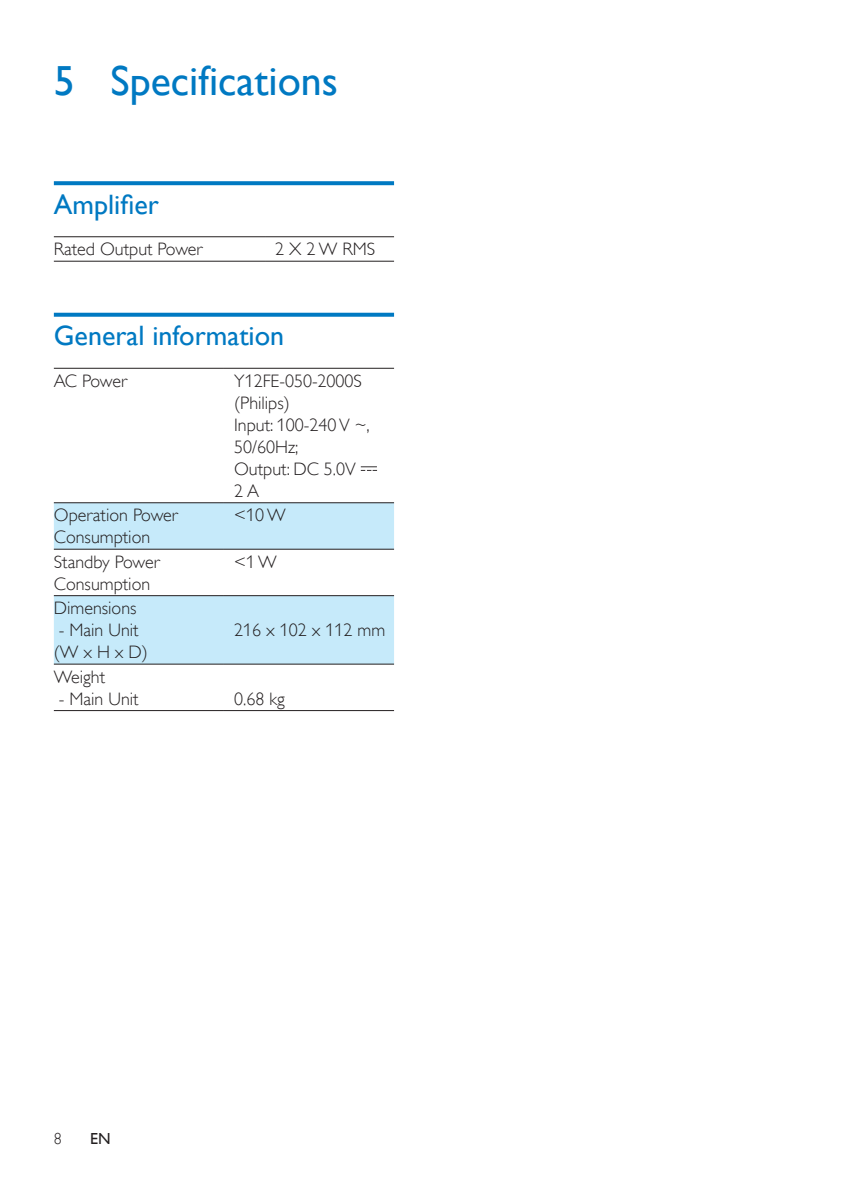
<style>
.page{position:relative;width:842px;height:1191px;background:#fff}
.page>*{position:absolute;margin:0;border:0;box-sizing:border-box;transform-origin:0 0}
.t1{font:42px "Gill Sans Alt One WGL";color:#0079c2}
.t2{font:28px "Gill Sans Alt One WGL";color:#0079c2}
.t3{font:18px/22px "Gill Sans Alt One WGL Light";color:#231f20}
.t4{font:16px "Gill Sans Alt One WGL";color:#231f20}
.t5{font:16px "Gill Sans Alt One WGL Light";color:#231f20}
</style>
<div class="page">
<svg style="left:54px;top:181px;width:340px;height:4px"></svg>
<svg style="left:54px;top:313px;width:340px;height:4px"></svg>
<hr style="left:54px;top:236px;width:211px;height:1px;background:#231f20">
<hr style="left:265px;top:236px;width:129px;height:1px;background:#231f20">
<hr style="left:54px;top:261px;width:211px;height:1px;background:#231f20">
<hr style="left:265px;top:261px;width:129px;height:1px;background:#231f20">
<svg style="left:54px;top:503px;width:340px;height:160px;fill:#c6eafa"></svg>
<hr style="left:54px;top:368px;width:170px;height:1px;background:#231f20">
<hr style="left:224px;top:368px;width:170px;height:1px;background:#231f20">
<hr style="left:54px;top:502px;width:170px;height:1px;background:#231f20">
<hr style="left:224px;top:502px;width:170px;height:1px;background:#231f20">
<hr style="left:54px;top:549px;width:170px;height:1px;background:#231f20">
<hr style="left:224px;top:549px;width:170px;height:1px;background:#231f20">
<hr style="left:54px;top:595px;width:170px;height:1px;background:#231f20">
<hr style="left:224px;top:595px;width:170px;height:1px;background:#231f20">
<hr style="left:54px;top:663px;width:170px;height:1px;background:#231f20">
<hr style="left:224px;top:663px;width:170px;height:1px;background:#231f20">
<hr style="left:54px;top:710px;width:170px;height:1px;background:#231f20">
<hr style="left:224px;top:710px;width:170px;height:1px;background:#231f20">
<svg style="left:361px;top:466px;width:16px;height:5px"></svg>
<h1 class="t1" style="left:54px;top:52px;width:286px">5 Specifications</h1>
<h2 class="t2" style="left:54px;top:185px;width:107px">Amplifier</h2>
<p class="t3" style="left:54px;top:238px;width:150px">Rated Output Power</p>
<p class="t3" style="left:275px;top:238px;width:101px">2 X 2 W RMS</p>
<h2 class="t2" style="left:54px;top:316px;width:232px">General information</h2>
<p class="t3" style="left:54px;top:370px;width:75px">AC Power</p>
<p class="t3" style="left:234px;top:370px;width:137px">Y12FE-050-2000S (Philips)<br>Input: 100-240 V ~,<br>50/60Hz;<br>Output: DC 5.0V<br>2 A</p>
<p class="t3" style="left:54px;top:504px;width:125px">Operation Power<br>Consumption</p>
<p class="t3" style="left:234px;top:504px;width:53px">&lt;10 W</p>
<p class="t3" style="left:54px;top:551px;width:107px">Standby Power<br>Consumption</p>
<p class="t3" style="left:234px;top:551px;width:44px">&lt;1 W</p>
<p class="t3" style="left:54px;top:597px;width:84px">Dimensions</p>
<p class="t3" style="left:54px;top:619px;width:96px">- Main Unit (WxHxD)</p>
<p class="t3" style="left:234px;top:619px;width:153px">216 x 102 x 112 mm</p>
<p class="t3" style="left:54px;top:665px;width:53px">Weight</p>
<p class="t3" style="left:59px;top:687px;width:81px">- Main Unit</p>
<p class="t3" style="left:234px;top:687px;width:52px">0.68 kg</p>
<p class="t5" style="left:54px;top:1128px;width:9px">8</p>
<p class="t4" style="left:90px;top:1128px;width:22px">EN</p>
</div>
